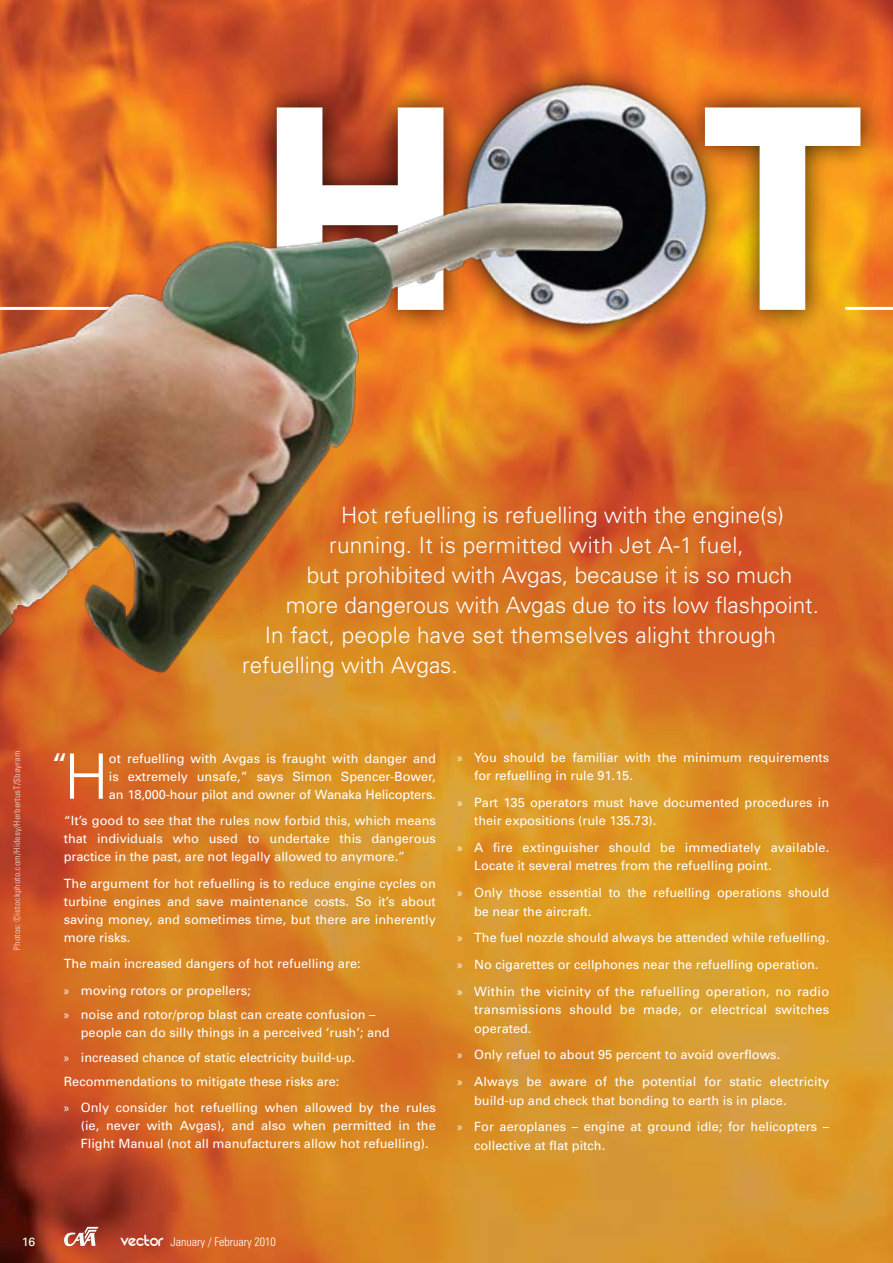
<style>
.page{position:relative;width:893px;height:1263px;background:#fff}
.page>*{position:absolute;margin:0;border:0;box-sizing:border-box;transform-origin:0 0}
.t1{font:700 300.15px "Myriad Pro";color:#fff}
.t2{font:300 62.55px "Univers";color:#fff}
.t3{font:31.5px "Univers";color:#fff}
.t4{font:300 22.5px "Univers";color:#fff}
.t5{font:12.75px/18px "Univers";color:#fff}
.t6{font:12.75px/18.3px "Univers";letter-spacing:.02em;color:#fff}
.t7{font:300 condensed 12px "Univers";color:#fff}
.t8{font:12px "Univers";color:#fff}
.t9{font:condensed 9px "Univers";color:#fff}
.s1{font-family:"Myriad Pro"}
.s2{font-family:"REZ";font-weight:400;font-stretch:normal;font-size:18px}
</style>
<div class="page">
<img style="left:0;top:0;width:893px;height:1263px">
<img style="left:424px;top:45px;width:320px;height:37px">
<hr style="left:845px;top:307px;width:48px;height:3px;background:#fff">
<div style="left:252px;top:82px;width:631px;height:250px;background:#000;opacity:.75"></div>
<img style="left:0;top:178px;width:747px;height:502px">
<svg style="left:64px;top:1227px;width:34px;height:19px"></svg>
<h1 class="t1" style="left:257px;top:13px;width:610px">H T</h1>
<h3 class="t4" style="left:341px;top:502px;width:444px">Hot refuelling is refuelling with the engine(s)</h3>
<h3 class="t4" style="left:329px;top:532px;width:416px">running. It is permitted with Jet A-1 fuel,</h3>
<h3 class="t4" style="left:307px;top:562px;width:487px">but prohibited with Avgas, because it is so much</h3>
<h3 class="t4" style="left:286px;top:592px;width:535px">more dangerous with Avgas due to its low flashpoint.</h3>
<h3 class="t4" style="left:265px;top:622px;width:513px">In fact, people have set themselves alight through</h3>
<h3 class="t4" style="left:242px;top:652px;width:217px">refuelling with Avgas.</h3>
<p class="t9" style="left:11px;top:951px;width:202px;rotate:-90deg">Photos: ©istockphoto.com/Hidesy/HerbertusT/Sbayram</p>
<h2 class="t2" style="left:64px;top:739px;width:47px">H</h2>
<p class="t5" style="left:109px;top:749px;width:328px;text-align:justify">ot refuelling with Avgas is fraught with danger and is extremely unsafe,” says Simon Spencer-Bower, an 18,000-hour pilot and owner of Wanaka Helicopters.</p>
<h3 class="t3" style="left:51px;top:745px;width:19px">“</h3>
<p class="t5" style="left:64px;top:811px;width:374px;text-align:justify">“It’s good to see that the rules now forbid this, which means that individuals who used to undertake this dangerous practice in the past, are not legally allowed to anymore.”</p>
<p class="t5" style="left:64px;top:874px;width:374px;text-align:justify">The argument for hot refuelling is to reduce engine cycles on turbine engines and save maintenance costs. So it’s about saving money, and sometimes time, but there are inherently more risks.</p>
<p class="t5" style="left:64px;top:950px;width:298px;line-height:26.5px">The main increased dangers of hot refuelling are: <span class="s1">»</span> moving rotors or propellers;</p>
<p class="t5" style="left:81px;top:1005px;width:310px;text-indent:-17px"><span class="s1">»</span> noise and rotor/prop blast can create confusion – people can do silly things in a perceived ‘rush’; and</p>
<p class="t5" style="left:64px;top:1044px;width:293px;line-height:24.5px"><span class="s1">»</span> increased chance of static electricity build-up.<br>Recommendations to mitigate these risks are:</p>
<p class="t5" style="left:81px;top:1099px;width:357px;text-align:justify;text-indent:-17px"><span class="s1">»</span> Only consider hot refuelling when allowed by the rules (ie, never with Avgas), and also when permitted in the Flight Manual (not all manufacturers allow hot refuelling).</p>
<p class="t5" style="left:474px;top:748px;width:357px;text-indent:-17px"><span class="s1">»</span> You should be familiar with the minimum requirements for refuelling in rule 91.15.</p>
<p class="t5" style="left:474px;top:793px;width:357px;text-indent:-17px"><span class="s1">»</span> Part 135 operators must have documented procedures in their expositions (rule 135.73).</p>
<p class="t5" style="left:474px;top:838px;width:357px;text-indent:-17px"><span class="s1">»</span> A fire extinguisher should be immediately available.<br>Locate it several metres from the refuelling point.</p>
<p class="t5" style="left:474px;top:883px;width:357px;text-indent:-17px"><span class="s1">»</span> Only those essential to the refuelling operations should be near the aircraft.</p>
<p class="t5" style="left:457px;top:924px;width:374px;line-height:26.8px"><span class="s1">»</span> The fuel nozzle should always be attended while refuelling. <span class="s1">»</span> No cigarettes or cellphones near the refuelling operation.<br><span class="s1">»</span> Within the vicinity of the refuelling operation, no radio</p>
<p class="t6" style="left:474px;top:1000px;width:357px">transmissions should be made, or electrical switches operated.</p>
<p class="t5" style="left:457px;top:1041px;width:374px;line-height:26.8px"><span class="s1">»</span> Only refuel to about 95 percent to avoid overflows.<br><span class="s1">»</span> Always be aware of the potential for static electricity</p>
<p class="t5" style="left:457px;top:1086px;width:374px;line-height:26.8px;text-indent:17px">build-up and check that bonding to earth is in place.<br><span class="s1">»</span> For aeroplanes – engine at ground idle; for helicopters –</p>
<p class="t5" style="left:474px;top:1136px;width:133px">collective at flat pitch.</p>
<p class="t8" style="left:22px;top:1234px;width:15px">16</p>
<p class="t7" style="left:121px;top:1234px;width:157px"><span class="s2">vector</span> January / February 2010</p>
</div>
